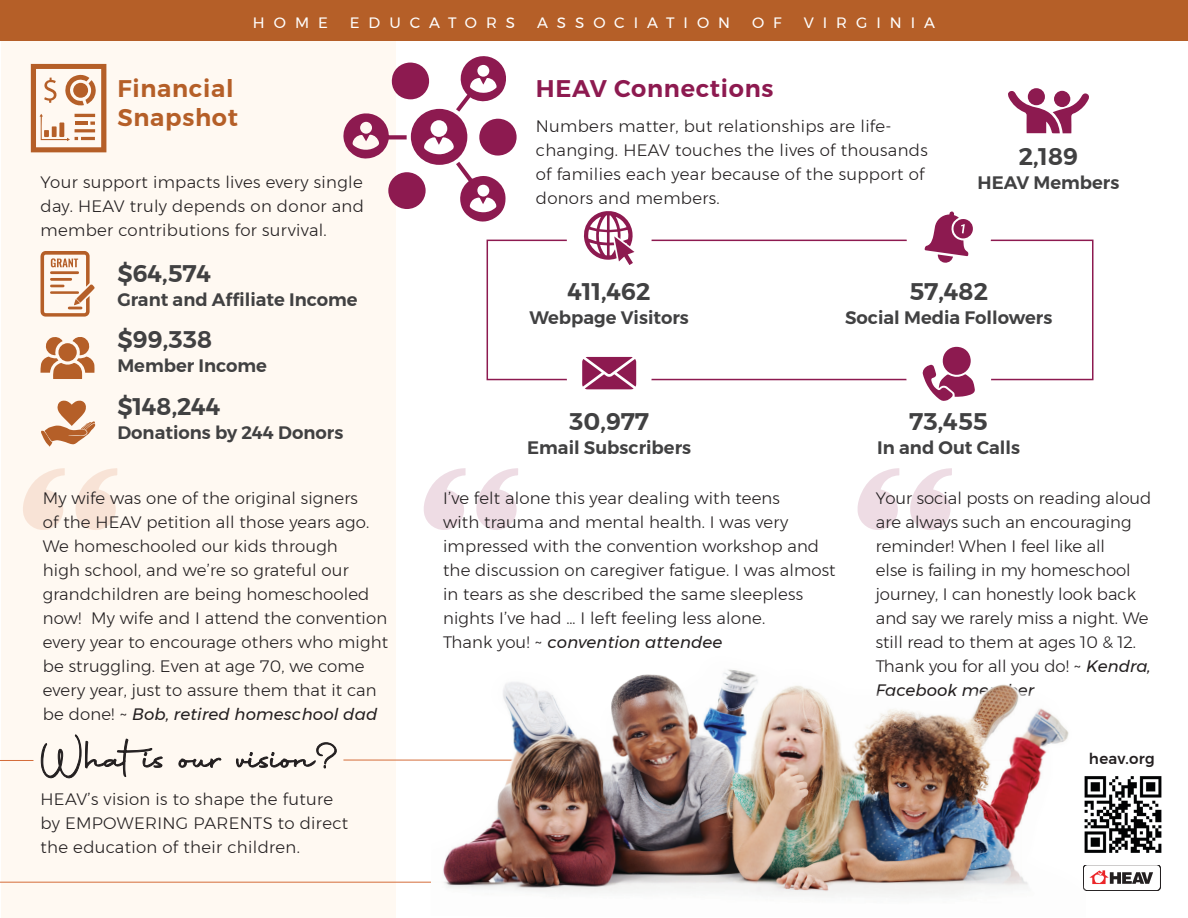
<style>
.page{position:relative;width:1188px;height:918px;background:#fff}
.page>*{position:absolute;margin:0;border:0;box-sizing:border-box;transform-origin:0 0}
.numbers2{font:600 24px "Montserrat";color:#414142}
.t1{font:600 24px "Montserrat";letter-spacing:.03em;color:#b55f28}
.t2{font:600 24px "Montserrat";letter-spacing:.03em;color:#8d1a50}
.numbers{font:600 18px "Montserrat";color:#414142}
.testimonial{font:300 16.5px/24px "Montserrat";letter-spacing:.01em;color:#231f20}
.paragraph{font:300 16.5px/24px "Montserrat";letter-spacing:.02em;color:#231f20}
.t3{font:15px "Montserrat";letter-spacing:.6em;color:#fff}
.t4{font:500 15px "Montserrat";letter-spacing:.02em;color:#231f20}
.s1{font-weight:400;font-style:italic}
</style>
<div class="page">
<svg style="left:1090px;top:870px;width:63px;height:14px"></svg>
<div style="left:1083px;top:865px;width:78px;height:25px;border:1px solid #231f20;border-radius:4px"></div>
<img style="left:1090px;top:776px;width:72px;height:77px">
<div style="left:1px;top:1px;width:395px;height:916px;background:#fff9f2"></div>
<svg style="left:0;top:759px;width:431px;height:124px"></svg>
<svg style="left:41px;top:735px;width:296px;height:44px"></svg>
<svg style="left:41px;top:400px;width:54px;height:47px"></svg>
<svg style="left:40px;top:251px;width:54px;height:66px"></svg>
<svg style="left:40px;top:337px;width:55px;height:42px"></svg>
<div style="left:487px;top:240px;width:607px;height:140px;border:2px solid #8d1a50"></div>
<div style="left:567px;top:196px;width:85px;height:85px;background:#fff;border-radius:50%"></div>
<div style="left:567px;top:334px;width:85px;height:85px;background:#fff;border-radius:50%"></div>
<div style="left:906px;top:334px;width:85px;height:85px;background:#fff;border-radius:50%"></div>
<div style="left:906px;top:192px;width:85px;height:85px;background:#fff;border-radius:50%"></div>
<svg style="left:583px;top:211px;width:51px;height:54px"></svg>
<svg style="left:582px;top:357px;width:54px;height:32px;background:#a14470"></svg>
<div style="left:942px;top:347px;width:29px;height:28px;background:#8d1a50;border-radius:50%"></div>
<svg style="left:922px;top:364px;width:53px;height:37px"></svg>
<svg style="left:925px;top:211px;width:48px;height:52px"></svg>
<svg style="left:343px;top:56px;width:174px;height:166px"></svg>
<div style="left:388px;top:172px;width:38px;height:37px;background:#8d1a50;border-radius:50%"></div>
<div style="left:1px;top:1px;width:1187px;height:40px;background:#b55f28"></div>
<svg style="left:1008px;top:91px;width:81px;height:42px"></svg>
<div style="left:1028px;top:88px;width:17px;height:17px;background:#8d1a50;border-radius:50%"></div>
<svg style="left:23px;top:468px;width:42px;height:62px"></svg>
<svg style="left:75px;top:468px;width:43px;height:62px"></svg>
<svg style="left:424px;top:468px;width:42px;height:62px"></svg>
<svg style="left:476px;top:468px;width:42px;height:62px"></svg>
<svg style="left:857px;top:468px;width:42px;height:62px"></svg>
<svg style="left:910px;top:468px;width:42px;height:62px"></svg>
<svg style="left:31px;top:64px;width:75px;height:88px"></svg>
<img style="left:431px;top:669px;width:659px;height:228px">
<p class="t3" style="left:253px;top:11px;width:76px">HOME</p>
<p class="t3" style="left:350px;top:11px;width:167px">EDUCATORS</p>
<p class="t3" style="left:537px;top:11px;width:194px">ASSOCIATION</p>
<p class="t3" style="left:752px;top:11px;width:31px">O F</p>
<p class="t3" style="left:804px;top:11px;width:133px">VIRGINIA</p>
<p class="t1" style="left:117px;top:69px;width:118px">Financial</p>
<p class="t1" style="left:117px;top:98px;width:122px">Snapshot</p>
<p class="paragraph" style="left:40px;top:170px;width:325px;text-align:justify">Your support impacts lives every single day. HEAV truly depends on donor and member contributions for survival.</p>
<p class="t2" style="left:536px;top:69px;width:239px">HEAV Connections</p>
<p class="paragraph" style="left:536px;top:114px;width:393px">Numbers matter, but relationships are life&shy;changing. HEAV touches the lives of thousands of families each year because of the support of donors and members.</p>
<p class="numbers2" style="left:1019px;top:137px;width:61px">2,189</p>
<p class="numbers" style="left:978px;top:168px;width:143px">HEAV Members</p>
<p class="numbers2" style="left:117px;top:255px;width:95px">$64,574</p>
<p class="numbers" style="left:117px;top:285px;width:242px">Grant and Affiliate Income</p>
<p class="numbers2" style="left:117px;top:321px;width:96px">$99,338</p>
<p class="numbers" style="left:117px;top:352px;width:151px">Member Income</p>
<p class="numbers2" style="left:117px;top:387px;width:105px">$148,244</p>
<p class="numbers" style="left:117px;top:418px;width:227px">Donations by 244 Donors</p>
<p class="numbers2" style="left:568px;top:273px;width:84px">411,462</p>
<p class="numbers" style="left:529px;top:304px;width:161px">Webpage Visitors</p>
<p class="numbers2" style="left:569px;top:403px;width:81px">30,977</p>
<p class="numbers" style="left:527px;top:434px;width:165px">Email Subscribers</p>
<p class="numbers2" style="left:910px;top:273px;width:80px">57,482</p>
<p class="numbers" style="left:845px;top:304px;width:209px">Social Media Followers</p>
<p class="numbers2" style="left:910px;top:403px;width:80px">73,455</p>
<p class="numbers" style="left:877px;top:434px;width:144px">In and Out Calls</p>
<p class="testimonial" style="left:43px;top:486px;width:347px">My wife was one of the original signers<br>of the HEAV petition all those years ago.<br>We homeschooled our kids through<br>high school, and we’re so grateful our grandchildren are being homeschooled now! My wife and I attend the convention every year to encourage others who might be struggling. Even at age 70, we come every year, just to assure them that it can be done! ~ <span class="s1">Bob, retired homeschool dad</span></p>
<p class="testimonial" style="left:876px;top:486px;width:277px">Your social posts on reading aloud are always such an encouraging reminder! When I feel like all<br>else is failing in my homeschool journey, I can honestly look back and say we rarely miss a night. We still read to them at ages 10 &amp; 12.<br>Thank you for all you do! ~ <span class="s1">Kendra,<br>Facebook member</span></p>
<p class="testimonial" style="left:443px;top:486px;width:394px">I’ve felt alone this year dealing with teens<br>with trauma and mental health. I was very impressed with the convention workshop and the discussion on caregiver fatigue. I was almost in tears as she described the same sleepless nights I’ve had … I left feeling less alone.<br>Thank you! ~ <span class="s1">convention attendee</span></p>
<p class="paragraph" style="left:40px;top:787px;width:294px">HEAV’s vision is to shape the future</p>
<p class="paragraph" style="left:40px;top:811px;width:309px">by EMPOWERING PARENTS to direct the education of their children.</p>
<p class="t4" style="left:1089px;top:747px;width:67px">heav.org</p>
</div>
